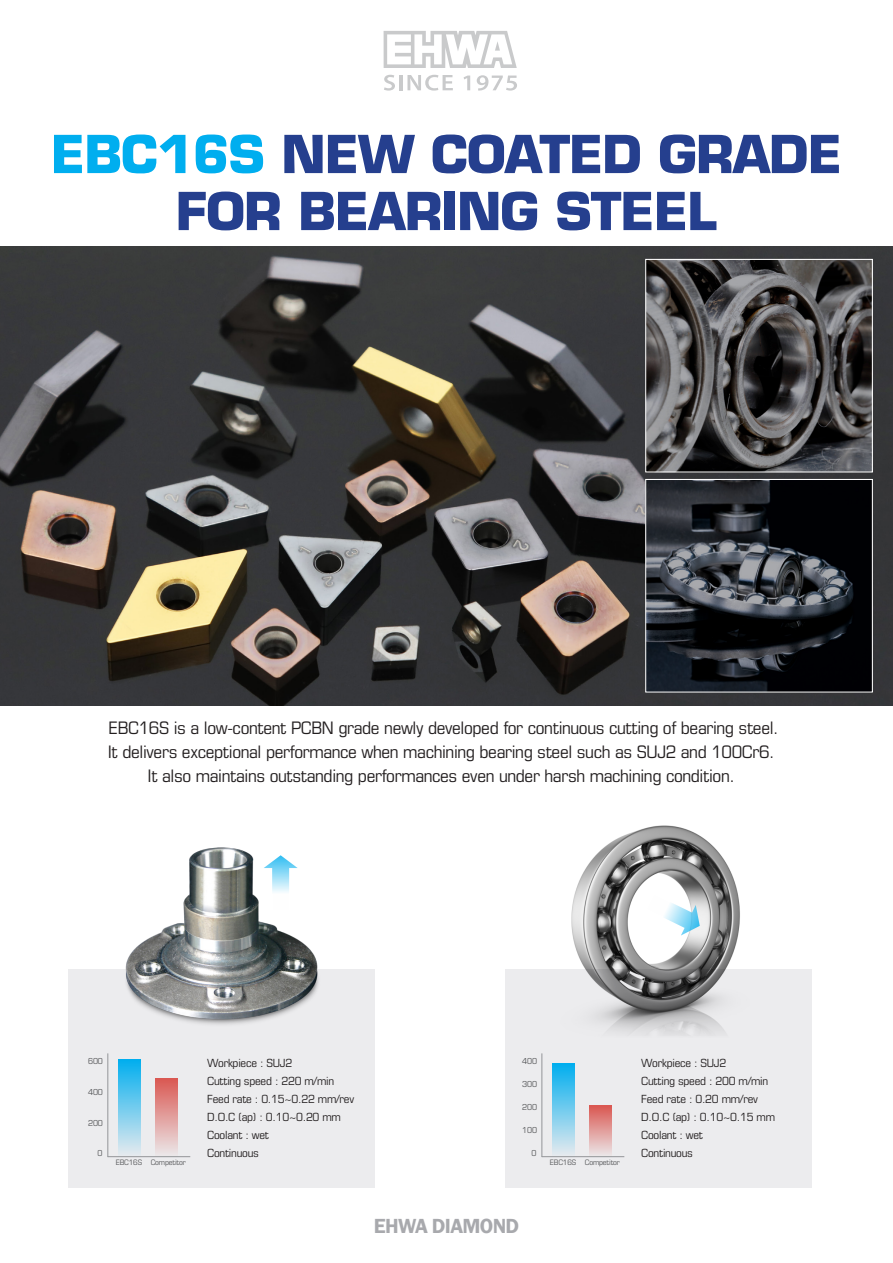
<style>
.page{position:relative;width:893px;height:1263px;background:#fff}
.page>*{position:absolute;margin:0;border:0;box-sizing:border-box;transform-origin:0 0}
.t1{font:700 51px/57px "Eurostile LT Std";letter-spacing:-.02em;color:#253f8e;text-align:center}
.t2{font:600 21px "Franklin Gothic";letter-spacing:-.03em;color:#a8a9ad}
.t3{font:condensed 17.25px "Eurostile LT Std";letter-spacing:-.02em;color:#231f20;scale:1.1 1}
.t4{font:condensed 11.25px "Eurostile LT Std";letter-spacing:-.02em;color:#231f20;scale:1.1 1}
.t5{font:condensed 8.25px "Eurostile LT Std";letter-spacing:-.02em;color:#57585a;scale:1.1 1}
.t6{font:condensed 7.5px "Eurostile LT Std";letter-spacing:-.02em;color:#57585a;scale:1.1 1}
.s1{color:#00aeef}
</style>
<div class="page">
<div style="left:68px;top:969px;width:306px;height:219px;background:#ececee"></div>
<div style="left:505px;top:969px;width:306px;height:219px;background:#ececee"></div>
<img style="left:0;top:247px;width:893px;height:459px">
<svg style="left:384px;top:75px;width:11px;height:16px"></svg>
<hr style="left:399px;top:75px;width:3px;height:15px;background:#939598">
<svg style="left:407px;top:75px;width:46px;height:16px"></svg>
<svg style="left:464px;top:76px;width:6px;height:14px"></svg>
<svg style="left:477px;top:75px;width:40px;height:16px"></svg>
<svg style="left:384px;top:31px;width:133px;height:37px"></svg>
<img style="left:647px;top:261px;width:224px;height:209px">
<div style="left:645px;top:259px;width:228px;height:213px;border:1px solid #fff"></div>
<img style="left:647px;top:481px;width:224px;height:210px">
<div style="left:645px;top:479px;width:228px;height:214px;border:1px solid #fff"></div>
<img style="left:125px;top:847px;width:194px;height:178px">
<svg style="left:264px;top:855px;width:34px;height:55px"></svg>
<img style="left:571px;top:825px;width:169px;height:210px">
<svg style="left:646px;top:894px;width:54px;height:41px"></svg>
<div style="left:118px;top:1059px;width:22px;height:98px;background:linear-gradient(to bottom,#00aeee,#e6eaee)"></div>
<div style="left:156px;top:1078px;width:22px;height:79px;background:linear-gradient(to bottom,#da5752,#ebe9eb)"></div>
<hr style="left:108px;top:1156px;width:82px;height:1px;background:#939598">
<hr style="left:107px;top:1053px;width:1px;height:104px;background:#939598">
<div style="left:552px;top:1063px;width:22px;height:94px;background:linear-gradient(to bottom,#00adee,#e6eaee)"></div>
<div style="left:590px;top:1106px;width:22px;height:51px;background:linear-gradient(to bottom,#da5852,#ebe8ea)"></div>
<hr style="left:542px;top:1156px;width:82px;height:1px;background:#939598">
<hr style="left:541px;top:1053px;width:1px;height:104px;background:#939598">
<p class="t1" style="left:51px;top:126px;width:793px"><span class="s1">EBC16S</span> NEW COATED GRADE<br>FOR BEARING STEEL</p>
<p class="t3" style="left:109px;top:718px;width:610px">EBC16S is a low-content PCBN grade newly developed for continuous cutting of bearing steel.</p>
<p class="t3" style="left:108px;top:742px;width:608px">It delivers exceptional performance when machining bearing steel such as SUJ2 and 100Cr6.</p>
<p class="t3" style="left:148px;top:766px;width:535px">It also maintains outstanding performances even under harsh machining condition.</p>
<p class="t5" style="left:88px;top:1056px;width:15px">600</p>
<p class="t5" style="left:88px;top:1087px;width:15px">400</p>
<p class="t5" style="left:88px;top:1118px;width:15px">200</p>
<p class="t5" style="left:98px;top:1148px;width:6px">0</p>
<p class="t6" style="left:116px;top:1157px;width:25px">EBC16S</p>
<p class="t6" style="left:151px;top:1157px;width:33px">Competitor</p>
<p class="t4" style="left:207px;top:1056px;width:79px">Workpiece : SUJ2</p>
<p class="t4" style="left:207px;top:1074px;width:117px">Cutting speed : 220 m/min</p>
<p class="t4" style="left:207px;top:1092px;width:135px">Feed rate : 0.15~0.22 mm/rev</p>
<p class="t4" style="left:207px;top:1110px;width:123px">D.O.C (ap) : 0.10~0.20 mm</p>
<p class="t4" style="left:207px;top:1128px;width:58px">Coolant : wet</p>
<p class="t4" style="left:207px;top:1146px;width:48px">Continuous</p>
<p class="t5" style="left:522px;top:1056px;width:15px">400</p>
<p class="t5" style="left:522px;top:1079px;width:15px">300</p>
<p class="t5" style="left:522px;top:1102px;width:15px">200</p>
<p class="t5" style="left:522px;top:1125px;width:15px">100</p>
<p class="t5" style="left:532px;top:1148px;width:6px">0</p>
<p class="t6" style="left:550px;top:1157px;width:25px">EBC16S</p>
<p class="t6" style="left:585px;top:1157px;width:33px">Competitor</p>
<p class="t2" style="left:374px;top:1213px;width:147px">EHWA DIAMOND</p>
<p class="t4" style="left:641px;top:1056px;width:79px">Workpiece : SUJ2</p>
<p class="t4" style="left:641px;top:1074px;width:117px">Cutting speed : 200 m/min</p>
<p class="t4" style="left:641px;top:1092px;width:108px">Feed rate : 0.20 mm/rev</p>
<p class="t4" style="left:641px;top:1110px;width:123px">D.O.C (ap) : 0.10~0.15 mm</p>
<p class="t4" style="left:641px;top:1128px;width:58px">Coolant : wet</p>
<p class="t4" style="left:641px;top:1146px;width:48px">Continuous</p>
</div>
